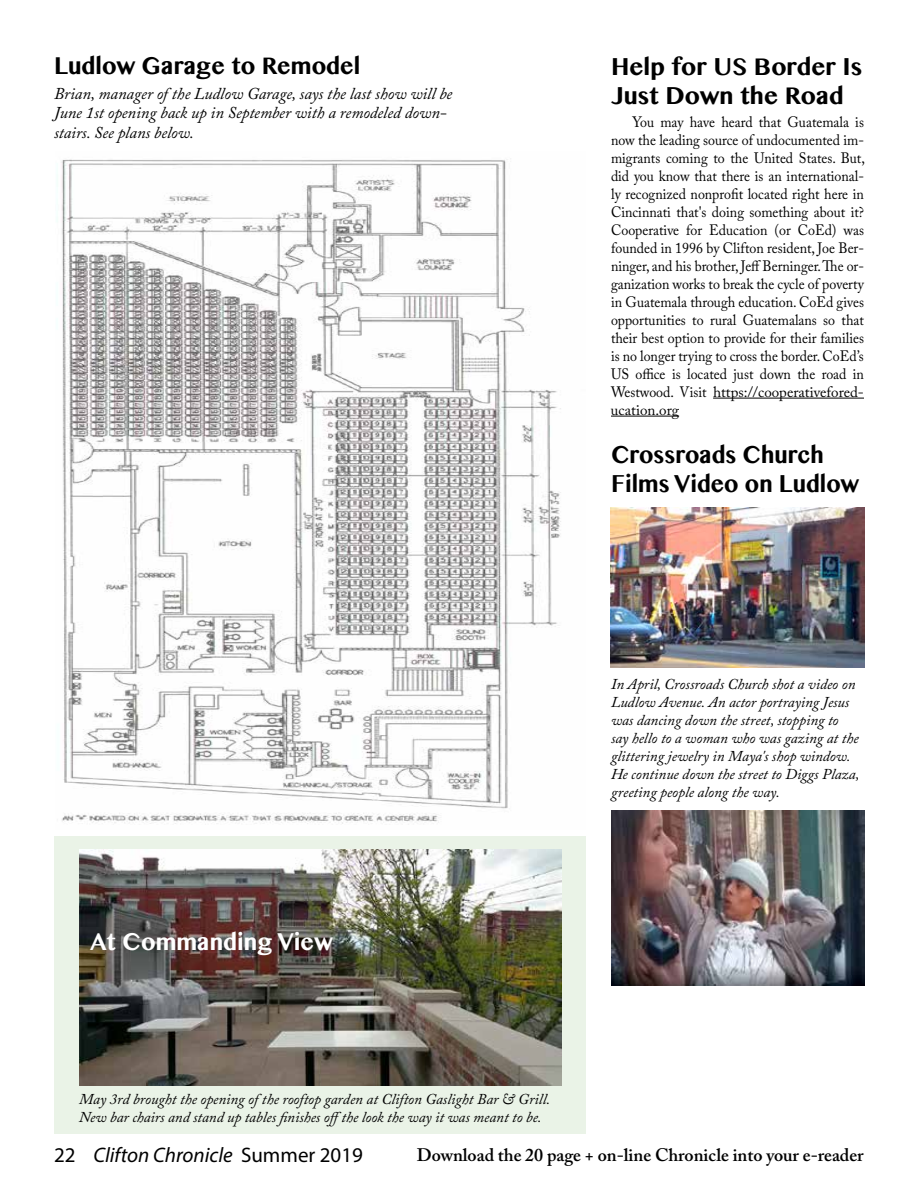
<style>
.page{position:relative;width:918px;height:1188px;background:#fff}
.page>*{position:absolute;margin:0;border:0;box-sizing:border-box;transform-origin:0 0}
.t1{font:700 24px/28.8px "Lao MN";color:#000;scale:.92 1}
.t2{font:700 24px/28.8px "Lao MN";color:#000}
.t3{font:700 23.85px "Lao MN";color:#000;scale:.94 1}
.t4{font:700 23.85px "Lao MN";color:#fff;scale:.94 1}
.t5{font:italic 21px "Myriad Pro";color:#000}
.t6{font:600 18px "Adobe Caslon Pro";color:#000}
.t7{font:italic 16.5px/19.8px "Adobe Caslon Pro";color:#000}
.t8{font:15px/18px "Adobe Caslon Pro";color:#000;text-align:justify;scale:.93 1}
.t9{font:italic 15px/18px "Adobe Caslon Pro";color:#000}
.s1{font-style:normal}
</style>
<div class="page">
<div style="left:54px;top:836px;width:531px;height:298px;background:#eaf3e7"></div>
<img style="left:57px;top:159px;width:504px;height:666px">
<img style="left:79px;top:850px;width:482px;height:236px">
<hr style="left:713px;top:398px;width:151px;height:1px;background:#000">
<hr style="left:611px;top:416px;width:68px;height:1px;background:#000">
<img style="left:611px;top:810px;width:253px;height:175px">
<img style="left:611px;top:508px;width:253px;height:159px">
<h2 class="t3" style="left:54px;top:49px;width:327px">Ludlow Garage to Remodel</h2>
<p class="t7" style="left:54px;top:83px;width:400px">Brian, manager of the Ludlow Garage, says the last show will be<br>June 1st opening back up in September with a remodeled down&shy;stairs. See plans below.</p>
<h1 class="t2" style="left:611px;top:53px;width:253px">Help for US Border Is<br>Just Down the Road</h1>
<p class="t8" style="left:611px;top:112px;width:275px;text-indent:22px">You may have heard that Guatemala is now the leading source of undocumented im&shy;migrants coming to the United States. But, did you know that there is an international&shy;ly recognized nonprofit located right here in Cincinnati that's doing something about it?<br>Cooperative for Education (or CoEd) was founded in 1996 by Clifton resident, Joe Ber&shy;ninger, and his brother, Jeff Berninger. The or&shy;ganization works to break the cycle of poverty in Guatemala through education. CoEd gives opportunities to rural Guatemalans so that their best option to provide for their families is no longer trying to cross the border. CoEd’s US office is located just down the road in Westwood. Visit https://cooperativefored&shy;ucation.org</p>
<h1 class="t1" style="left:611px;top:441px;width:271px">Crossroads Church<br>Films Video on Ludlow</h1>
<h2 class="t4" style="left:90px;top:926px;width:260px">At Commanding View</h2>
<p class="t9" style="left:79px;top:1090px;width:472px">May 3rd brought the opening of the rooftop garden at Clifton Gaslight Bar &amp; Grill.<br>New bar chairs and stand up tables finishes offthe look the way it was meant to be.</p>
<p class="t9" style="left:611px;top:675px;width:250px">In April, Crossroads Church shot a video on Ludlow Avenue. An actor portraying Jesus was dancing down the street, stopping to say hello to a woman who was gazing at the glittering jewelry in Maya's shop window.<br>He continue down the street to Diggs Plaza, greeting people along the way.</p>
<h3 class="t5" style="left:54px;top:1142px;width:310px"><span class="s1">22</span> Clifton Chronicle <span class="s1">Summer 2019</span></h3>
<p class="t6" style="left:417px;top:1144px;width:448px">Download the 20 page + on-line Chronicle into your e-reader</p>
</div>
